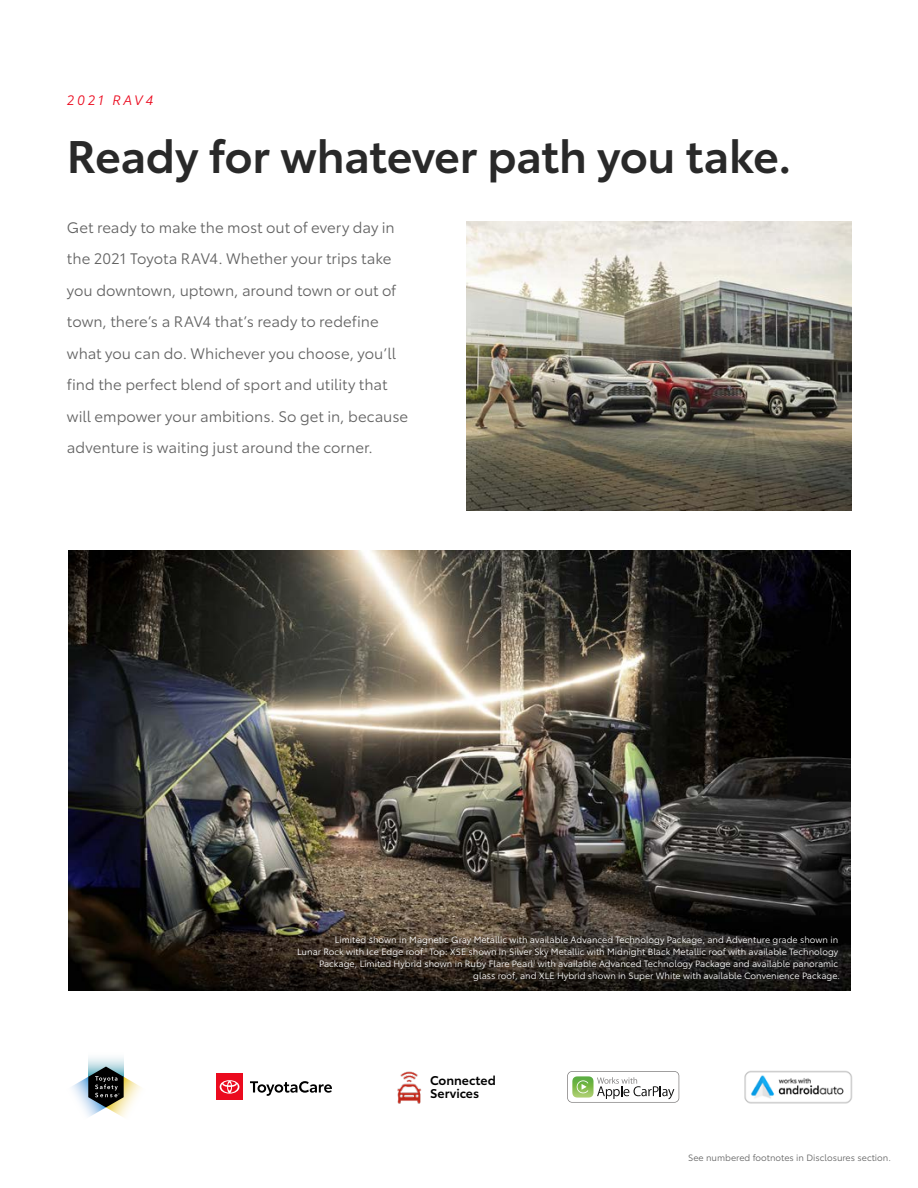
<style>
.page{position:relative;width:918px;height:1188px;background:#fff}
.page>*{position:absolute;margin:0;border:0;box-sizing:border-box;transform-origin:0 0}
.t1{font:600 45px "Toyota Type";letter-spacing:-.01em;color:#292929}
.t2{font:15px/31.5px "Toyota Type";color:#636363}
.t3{font:italic 13.5px "Toyota Type";letter-spacing:.2em;color:#eb0a1e}
.t4{font:600 12.45px/13.6px "Toyota Type";color:#000}
.t5{font:9px/12px "Toyota Type";color:#fff;text-align:right}
.t6{font:9px "Toyota Type";color:#636363}
</style>
<div class="page">
<img style="left:68px;top:551px;width:783px;height:440px">
<img style="left:466px;top:222px;width:386px;height:288px">
<svg style="left:567px;top:1071px;width:112px;height:32px"></svg>
<div style="left:568px;top:1072px;width:111px;height:30px;background:#fff;border-radius:4px"></div>
<svg style="left:597px;top:1077px;width:77px;height:22px"></svg>
<img style="left:572px;top:1076px;width:22px;height:22px">
<svg style="left:577px;top:1080px;width:11px;height:13px"></svg>
<img style="left:744px;top:1070px;width:109px;height:34px">
<svg style="left:88px;top:1057px;width:36px;height:10px"></svg>
<svg style="left:72px;top:1067px;width:69px;height:50px"></svg>
<div style="left:216px;top:1073px;width:27px;height:27px;background:#eb0a1e"></div>
<svg style="left:220px;top:1080px;width:19px;height:14px"></svg>
<svg style="left:250px;top:1081px;width:82px;height:15px"></svg>
<img style="left:397px;top:1071px;width:25px;height:33px">
<h3 class="t3" style="left:67px;top:90px;width:88px">2021 RAV4</h3>
<h1 class="t1" style="left:67px;top:122px;width:726px">Ready for whatever path you take.</h1>
<p class="t2" style="left:67px;top:211px;width:343px">Get ready to make the most out of every day in the 2021 Toyota RAV4. Whether your trips take you downtown, uptown, around town or out of town, there’s a RAV4 that’s ready to redefine what you can do. Whichever you choose, you’ll find the perfect blend of sport and utility that will empower your ambitions. So get in, because adventure is waiting just around the corner.</p>
<p class="t5" style="left:297px;top:933px;width:545px">Limited shown in Magnetic Gray Metallic with available Advanced Technology Package, and Adventure grade shown in<br>Lunar Rock with Ice Edge roof.<sup>1</sup> Top: XSE shown in Silver Sky Metallic with Midnight Black Metallic roof with available Technology Package, Limited Hybrid shown in Ruby Flare Pearl<sup>1</sup> with available Advanced Technology Package and available panoramic glass roof, and XLE Hybrid shown in Super White with available Convenience Package.</p>
<h3 class="t4" style="left:430px;top:1072px;width:67px">Connected<br>Services</h3>
<p class="t6" style="left:688px;top:1151px;width:204px">See numbered footnotes in Disclosures section.</p>
</div>
